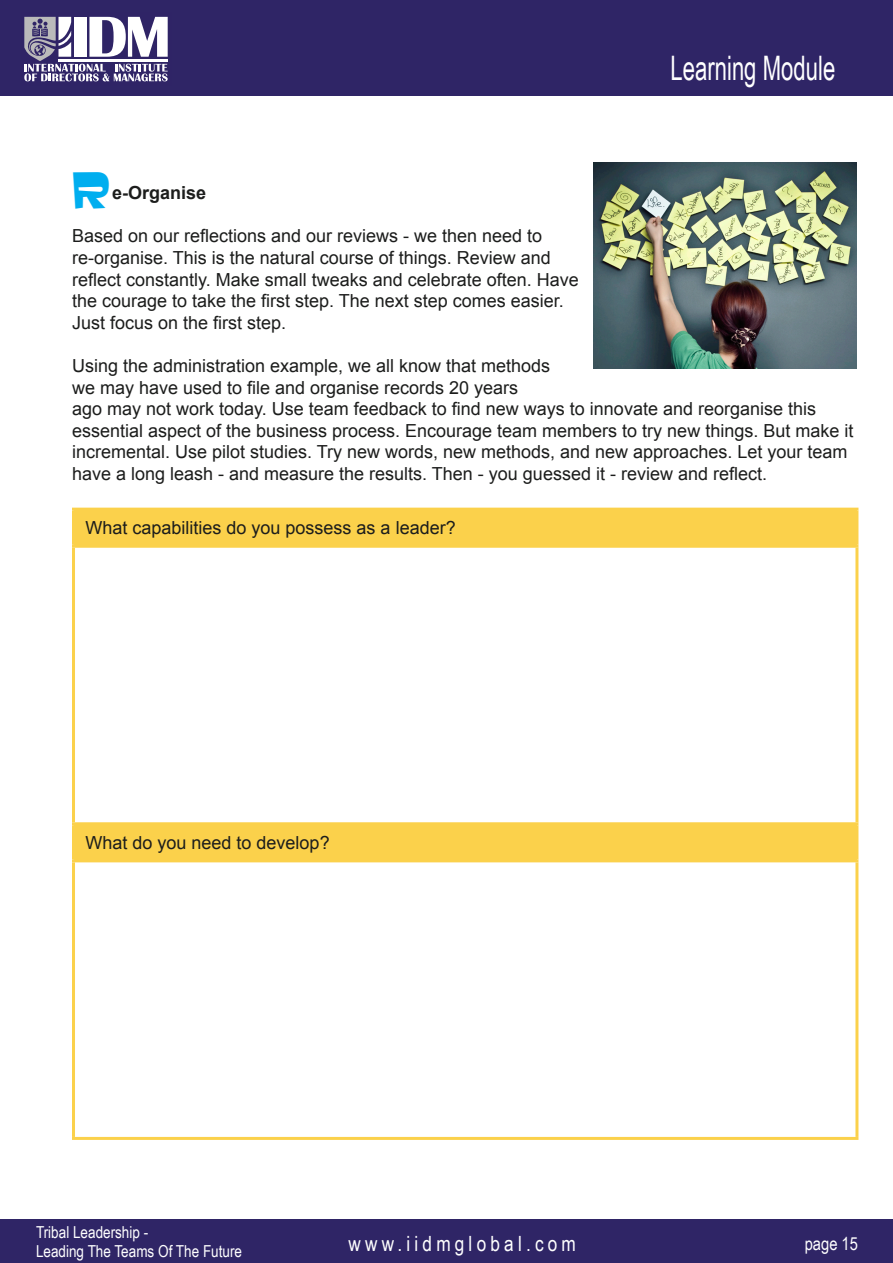
<style>
.page{position:relative;width:893px;height:1263px;background:#fff}
.page>*{position:absolute;margin:0;border:0;box-sizing:border-box;transform-origin:0 0}
.t1{font:45px "Baveuse";color:#00aeef}
.t2{font:33.75px "Arial Narrow";color:#fff;scale:.8 1}
.t3{font:21px "Arial Narrow";letter-spacing:.2em;color:#fff}
.t4{font:18px/21.6px "Arial";color:#1c1d1c}
.t5{font:700 18px "Arial";color:#1c1d1c}
.t6{font:18px "Arial Narrow";color:#fff}
.t7{font:16.5px/19.8px "Arial Narrow";color:#fff}
</style>
<div class="page">
<div style="left:0;top:1219px;width:893px;height:44px;background:#2f2566"></div>
<div style="left:0;top:0;width:893px;height:96px;background:#2f2566"></div>
<svg style="left:24px;top:17px;width:144px;height:64px"></svg>
<svg style="left:75px;top:511px;width:780px;height:348px"></svg>
<hr style="left:72px;top:508px;width:786px;height:3px;background:#fbd14b">
<hr style="left:72px;top:511px;width:3px;height:34px;background:#fbd14b">
<hr style="left:855px;top:511px;width:3px;height:34px;background:#fbd14b">
<hr style="left:72px;top:545px;width:786px;height:3px;background:#fbd14b">
<hr style="left:72px;top:548px;width:3px;height:274px;background:#fbd14b">
<hr style="left:855px;top:548px;width:3px;height:274px;background:#fbd14b">
<hr style="left:72px;top:822px;width:786px;height:3px;background:#fbd14b">
<hr style="left:72px;top:825px;width:3px;height:34px;background:#fbd14b">
<hr style="left:855px;top:825px;width:3px;height:34px;background:#fbd14b">
<hr style="left:72px;top:859px;width:786px;height:3px;background:#fbd14b">
<hr style="left:72px;top:862px;width:3px;height:275px;background:#fbd14b">
<hr style="left:855px;top:862px;width:3px;height:275px;background:#fbd14b">
<hr style="left:72px;top:1137px;width:786px;height:3px;background:#fbd14b">
<img style="left:594px;top:162px;width:263px;height:206px">
<h2 class="t2" style="left:670px;top:44px;width:208px">Learning Module</h2>
<p class="t1" style="left:72px;top:165px;width:42px">R</p>
<p class="t5" style="left:112px;top:181px;width:96px">e-Organise</p>
<p class="t4" style="left:72px;top:225px;width:508px">Based on our reflections and our reviews - we then need to re-organise. This is the natural course of things. Review and reflect constantly. Make small tweaks and celebrate often. Have the courage to take the first step. The next step comes easier.<br>Just focus on the first step.</p>
<p class="t4" style="left:72px;top:355px;width:783px">Using the administration example, we all know that methods<br>we may have used to file and organise records 20 years<br>ago may not work today. Use team feedback to find new ways to innovate and reorganise this essential aspect of the business process. Encourage team members to try new things. But make it incremental. Use pilot studies. Try new words, new methods, and new approaches. Let your team have a long leash - and measure the results. Then - you guessed it - review and reflect.</p>
<p class="t4" style="left:86px;top:517px;width:372px">What capabilities do you possess as a leader?</p>
<p class="t4" style="left:86px;top:832px;width:246px">What do you need to develop?</p>
<p class="t7" style="left:36px;top:1221px;width:208px">Tribal Leadership -<br>Leading The Teams Of The Future</p>
<p class="t3" style="left:349px;top:1228px;width:229px">www.iidmglobal.com</p>
<p class="t6" style="left:805px;top:1230px;width:55px">page 15</p>
</div>
